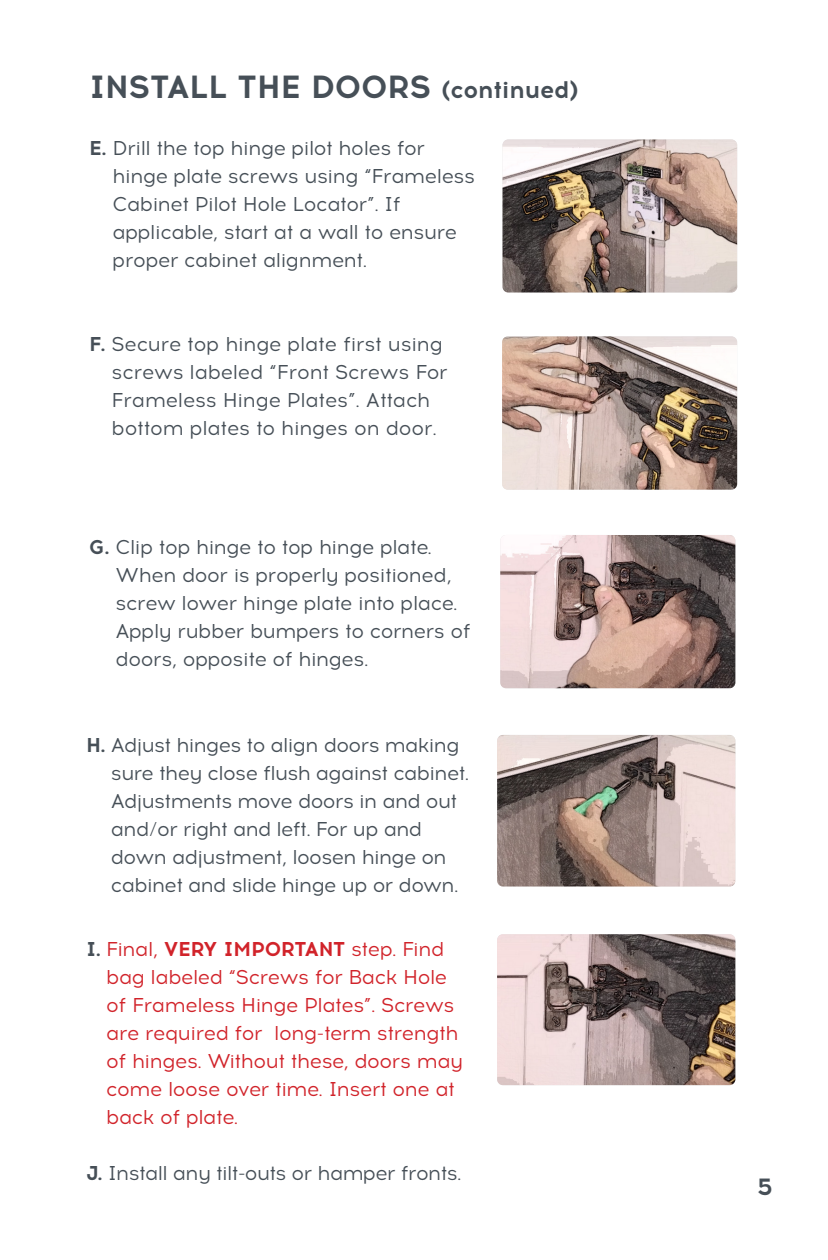
<style>
.page{position:relative;width:828px;height:1260px;background:#fff}
.page>*{position:absolute;margin:0;border:0;box-sizing:border-box;transform-origin:0 0}
.t1{font:700 32px "Acrom";letter-spacing:-.01em;color:#464f57}
.t2{font:700 24px "Acrom";color:#464f57}
.t3{font:20px/28px "Acrom";letter-spacing:-.02em;color:#464f57}
.t4{font:20px/28px "Acrom";letter-spacing:-.02em;color:#d1232a}
.s1{font-size:24px}
.s2{font-weight:700}
.s3{font-weight:700;color:#464f57}
</style>
<div class="page">
<img style="left:503px;top:140px;width:234px;height:152px">
<img style="left:502px;top:336px;width:235px;height:154px">
<img style="left:500px;top:535px;width:235px;height:153px">
<img style="left:497px;top:934px;width:238px;height:151px">
<img style="left:497px;top:735px;width:238px;height:151px">
<p class="t1" style="left:89px;top:64px;width:491px">INSTALL THE DOORS <span class="s1">(continued)</span></p>
<p class="t3" style="left:113px;top:135px;width:364px;text-indent:-23px"><span class="s2">E.</span> Drill the top hinge pilot holes for hinge plate screws using “Frameless Cabinet Pilot Hole Locator”. If applicable, start at a wall to ensure proper cabinet alignment.</p>
<p class="t3" style="left:112px;top:331px;width:338px;text-indent:-22px"><span class="s2">F.</span> Secure top hinge plate first using screws labeled “Front Screws For Frameless Hinge Plates”. Attach bottom plates to hinges on door.</p>
<p class="t3" style="left:116px;top:534px;width:357px;text-indent:-26px"><span class="s2">G.</span> Clip top hinge to top hinge plate.<br>When door is properly positioned, screw lower hinge plate into place.<br>Apply rubber bumpers to corners of doors, opposite of hinges.</p>
<p class="t3" style="left:111px;top:732px;width:360px;text-indent:-25px"><span class="s2">H.</span> Adjust hinges to align doors making sure they close flush against cabinet.<br>Adjustments move doors in and out and/or right and left. For up and down adjustment, loosen hinge on cabinet and slide hinge up or down.</p>
<p class="t4" style="left:106px;top:936px;width:359px;text-indent:-20px"><span class="s3">I.</span> Final, <span class="s2">VERY IMPORTANT</span> step. Find bag labeled “Screws for Back Hole of Frameless Hinge Plates”. Screws are required for long-term strength of hinges. Without these, doors may come loose over time. Insert one at back of plate.</p>
<p class="t3" style="left:86px;top:1160px;width:377px"><span class="s2">J.</span> Install any tilt-outs or hamper fronts.</p>
<p class="t2" style="left:757px;top:1170px;width:17px">5</p>
</div>
